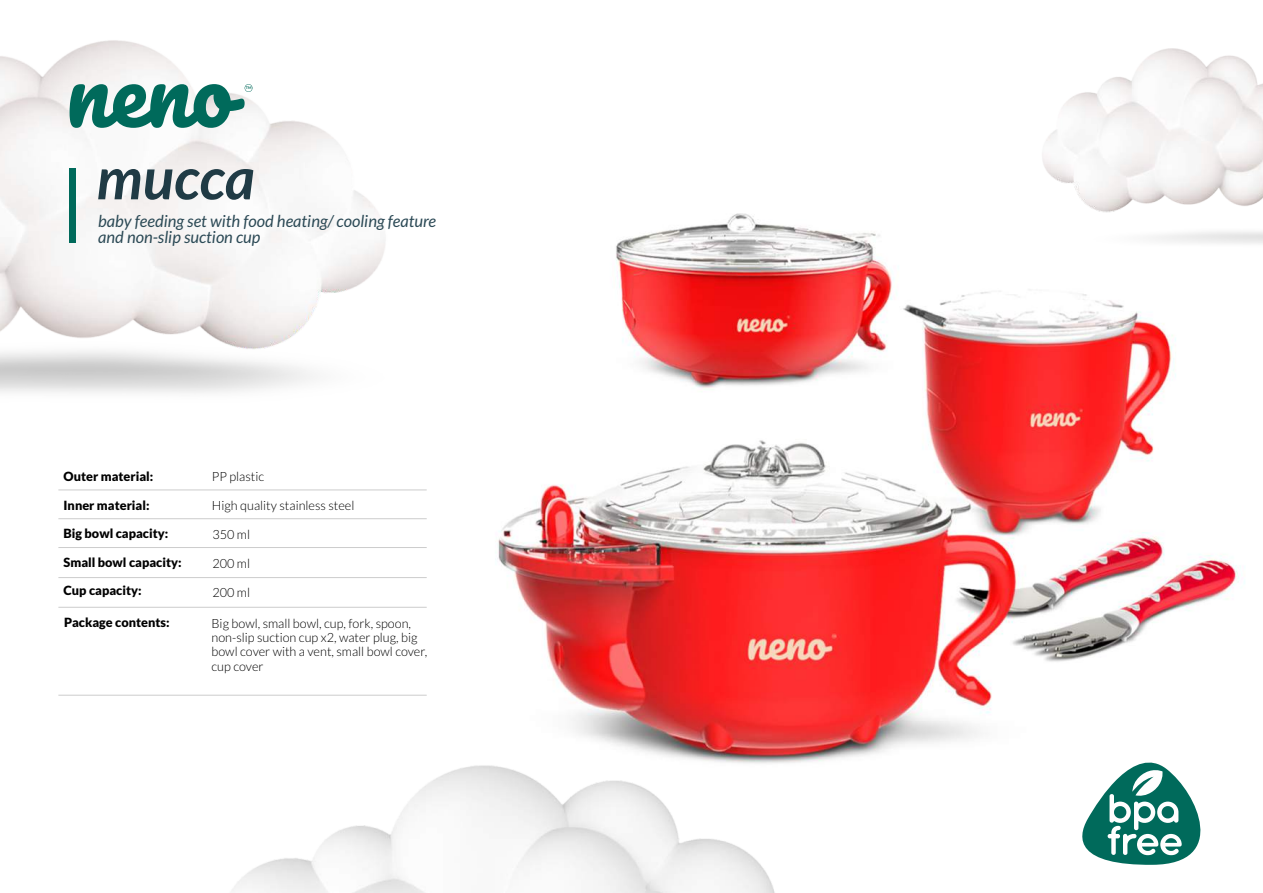
<style>
.page{position:relative;width:1263px;height:893px;background:#fff}
.page>*{position:absolute;margin:0;border:0;box-sizing:border-box;transform-origin:0 0}
.t1{font:italic 700 58.2px "Lato";color:#203b45}
.t2{font:italic 16.5px/15.9px "Lato";color:#2b4955}
.t3{font:300 12.75px/14.2px "Lato";color:#000}
.t4{font:900 12.75px "Lato";color:#000}
.t5{font:700 3.75px "Lato";color:#006a5b}
</style>
<div class="page">
<img style="left:59px;top:48px;width:1186px;height:647px">
<img style="left:0;top:40px;width:409px;height:289px">
<img style="left:0;top:329px;width:435px;height:224px">
<div style="left:70px;top:169px;width:6px;height:74px;background:#006a5b"></div>
<svg style="left:70px;top:84px;width:182px;height:44px"></svg>
<img style="left:1035px;top:222px;width:228px;height:84px">
<img style="left:1016px;top:49px;width:247px;height:173px">
<img style="left:98px;top:689px;width:910px;height:204px">
<svg style="left:1082px;top:762px;width:119px;height:103px"></svg>
<hr style="left:58px;top:489px;width:369px;height:1px;background:#ccc">
<hr style="left:58px;top:518px;width:369px;height:1px;background:#ccc">
<hr style="left:58px;top:547px;width:369px;height:1px;background:#ccc">
<hr style="left:58px;top:577px;width:369px;height:1px;background:#ccc">
<hr style="left:58px;top:607px;width:369px;height:1px;background:#ccc">
<hr style="left:58px;top:695px;width:369px;height:1px;background:#ccc">
<p class="t5" style="left:246px;top:86px;width:7px">TM</p>
<h1 class="t1" style="left:97px;top:152px;width:160px">mucca</h1>
<p class="t2" style="left:98px;top:214px;width:339px">baby feeding set with food heating/ cooling feature and non-slip suction cup</p>
<p class="t4" style="left:64px;top:471px;width:91px">Outer material:</p>
<p class="t4" style="left:64px;top:500px;width:87px">Inner material:</p>
<p class="t4" style="left:64px;top:528px;width:106px">Big bowl capacity:</p>
<p class="t4" style="left:64px;top:556px;width:120px">Small bowl capacity:</p>
<p class="t4" style="left:64px;top:585px;width:80px">Cup capacity:</p>
<p class="t3" style="left:212px;top:470px;width:54px">PP plastic</p>
<p class="t3" style="left:212px;top:499px;width:144px">High quality stainless steel</p>
<p class="t3" style="left:212px;top:528px;width:39px">350 ml</p>
<p class="t3" style="left:212px;top:557px;width:39px">200 ml</p>
<p class="t3" style="left:212px;top:586px;width:39px">200 ml</p>
<p class="t4" style="left:64px;top:617px;width:107px">Package contents:</p>
<p class="t3" style="left:211px;top:617px;width:217px">Big bowl, small bowl, cup, fork, spoon, non-slip suction cup x2, water plug, big bowl cover with a vent, small bowl cover, cup cover</p>
</div>
